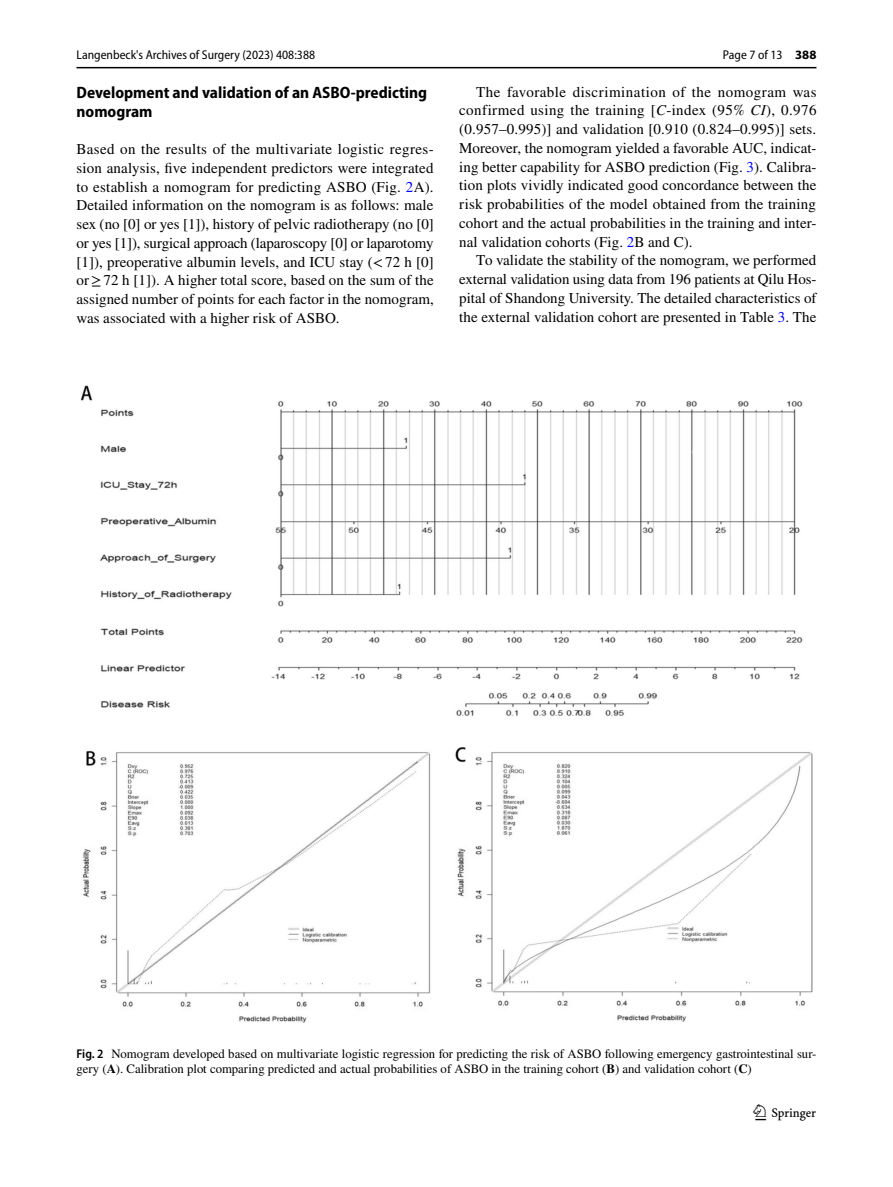
<style>
.page{position:relative;width:893px;height:1187px;background:#fff}
.page>*{position:absolute;margin:0;border:0;box-sizing:border-box;transform-origin:0 0}
.t1{font:22.5px "Springnew Regular 3";color:#000}
.t2{font:700 semi-condensed 16.5px/18.8px "Myriad Pro";color:#000}
.t3{font:15px/18.8px "STIX";letter-spacing:.005em;color:#000;text-align:justify}
.t4{font:12.75px/15px "STIX";color:#000}
.t5{font:semi-condensed 12.75px "Myriad Pro";color:#000}
.s1{color:#00f}
.s2{font-weight:700;font-stretch:normal}
.s3{font-style:italic}
.s4{font-family:"Myriad Pro";font-weight:600;font-stretch:semi-condensed}
.s5{font-weight:700}
</style>
<div class="page">
<hr style="left:77px;top:67px;width:739px;height:1px;background:#000">
<img style="left:80px;top:386px;width:732px;height:636px">
<p class="t5" style="left:77px;top:48px;width:240px">Langenbeck's Archives of Surgery (2023) 408:388</p>
<p class="t2" style="left:77px;top:83px;width:352px">Development and validation of an ASBO‑predicting nomogram</p>
<p class="t3" style="left:77px;top:141px;width:359px">Based on the results of the multivariate logistic regres&shy;sion analysis, five independent predictors were integrated to establish a nomogram for predicting ASBO (Fig. <span class="s1">2</span>A).<br>Detailed information on the nomogram is as follows: male sex (no [0] or yes [1]), history of pelvic radiotherapy (no [0] or yes [1]), surgical approach (laparoscopy [0] or laparotomy [1]), preoperative albumin levels, and ICU stay (&lt;72 h [0] or≥72 h [1]). A higher total score, based on the sum of the assigned number of points for each factor in the nomogram, was associated with a higher risk of ASBO.</p>
<p class="t5" style="left:723px;top:48px;width:95px">Page 7 of 13 <span class="s2">388</span></p>
<p class="t3" style="left:459px;top:83px;width:359px;text-indent:17px">The favorable discrimination of the nomogram was confirmed using the training [<span class="s3">C</span>-index (95% <span class="s3">CI</span>), 0.976 (0.957–0.995)] and validation [0.910 (0.824–0.995)] sets.<br>Moreover, the nomogram yielded a favorable AUC, indicat&shy;ing better capability for ASBO prediction (Fig. <span class="s1">3</span>). Calibra&shy;tion plots vividly indicated good concordance between the risk probabilities of the model obtained from the training cohort and the actual probabilities in the training and inter&shy;nal validation cohorts (Fig. <span class="s1">2</span>B and C).</p>
<p class="t3" style="left:459px;top:252px;width:359px;text-indent:17px">To validate the stability of the nomogram, we performed external validation using data from 196 patients at Qilu Hos&shy;pital of Shandong University. The detailed characteristics of the external validation cohort are presented in Table <span class="s1">3</span>. The</p>
<p class="t4" style="left:77px;top:1046px;width:741px"><span class="s4">Fig. 2</span> Nomogram developed based on multivariate logistic regression for predicting the risk of ASBO following emergency gastrointestinal sur&shy;gery (<span class="s5">A</span>). Calibration plot comparing predicted and actual probabilities of ASBO in the training cohort (<span class="s5">B</span>) and validation cohort (<span class="s5">C</span>)</p>
<h1 class="t1" style="left:755px;top:1104px;width:62px">1 3</h1>
</div>
